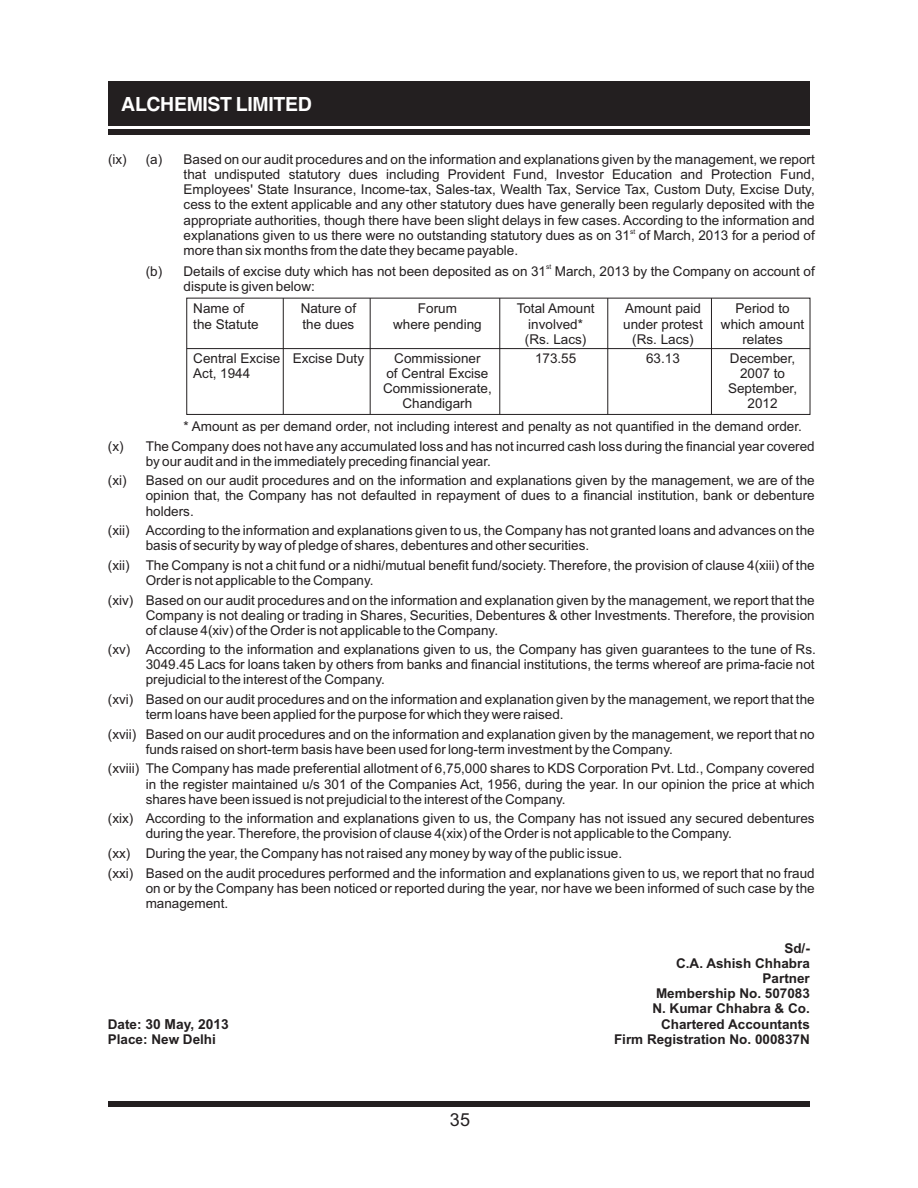
<style>
.page{position:relative;width:918px;height:1188px;background:#fff}
.page>*{position:absolute;margin:0;border:0;box-sizing:border-box;transform-origin:0 0}
.t1{font:700 19.5px "Helvetica";letter-spacing:-.02em;color:#fff}
.t2{font:18px "Arial";color:#231f20}
.t3{font:700 13.8px "Arial";color:#231f20}
.t4{font:13.5px/15.1px "Arial";color:#231f20}
.t5{font:700 13.5px/15.1px "Arial";color:#231f20;text-align:right}
.t6{font:6.75px "Arial";color:#231f20}
.s1{font-size:13.5px}
</style>
<div class="page">
<div style="left:108px;top:81px;width:702px;height:44px;background:#231f20"></div>
<div style="left:108px;top:129px;width:702px;height:6px;background:#231f20"></div>
<div style="left:108px;top:1102px;width:702px;height:5px;background:#231f20"></div>
<div style="left:186px;top:298px;width:624px;height:117px;border:1px solid #231f20"></div>
<hr style="left:283px;top:298px;width:1px;height:116px;background:#231f20">
<hr style="left:370px;top:298px;width:1px;height:116px;background:#231f20">
<hr style="left:499px;top:298px;width:1px;height:116px;background:#231f20">
<hr style="left:607px;top:298px;width:1px;height:116px;background:#231f20">
<hr style="left:711px;top:298px;width:1px;height:116px;background:#231f20">
<hr style="left:187px;top:348px;width:623px;height:1px;background:#231f20">
<h1 class="t1" style="left:121px;top:97px;width:192px">ALCHEMIST LIMITED</h1>
<p class="t4" style="left:108px;top:153px;width:56px">(ix) (a)</p>
<p class="t4" style="left:184px;top:153px;width:633px;text-align:justify">Based on our audit procedures and on the information and explanations given by the management, we report that undisputed statutory dues including Provident Fund, Investor Education and Protection Fund, Employees' State Insurance, Income-tax, Sales-tax, Wealth Tax, Service Tax, Custom Duty, Excise Duty, cess to the extent applicable and any other statutory dues have generally been regularly deposited with the appropriate authorities, though there have been slight delays in few cases. According to the information and</p>
<p class="t6" style="left:630px;top:229px;width:7px">st</p>
<p class="t4" style="left:184px;top:229px;width:633px">explanations given to us there were no outstanding statutory dues as on 31 of March, 2013 for a period of more than six months from the date they became payable.</p>
<p class="t6" style="left:546px;top:264px;width:7px">st</p>
<p class="t4" style="left:184px;top:265px;width:633px;text-indent:-38px">(b) Details of excise duty which has not been deposited as on 31 March, 2013 by the Company on account of dispute is given below:</p>
<p class="t4" style="left:193px;top:302px;width:53px">Name of</p>
<p class="t4" style="left:301px;top:302px;width:57px">Nature of</p>
<p class="t4" style="left:418px;top:302px;width:41px">Forum</p>
<p class="t4" style="left:517px;top:302px;width:80px">Total Amount</p>
<p class="t4" style="left:625px;top:302px;width:77px">Amount paid</p>
<p class="t4" style="left:736px;top:302px;width:56px">Period to</p>
<p class="t4" style="left:193px;top:317px;width:67px">the Statute</p>
<p class="t4" style="left:303px;top:317px;width:53px">the dues</p>
<p class="t4" style="left:393px;top:317px;width:90px">where pending</p>
<p class="t4" style="left:528px;top:317px;width:56px">involved*</p>
<p class="t4" style="left:623px;top:317px;width:81px">under protest</p>
<p class="t4" style="left:721px;top:317px;width:85px">which amount</p>
<p class="t4" style="left:525px;top:333px;width:63px">(Rs. Lacs)</p>
<p class="t4" style="left:632px;top:333px;width:63px">(Rs. Lacs)</p>
<p class="t4" style="left:742px;top:333px;width:42px">relates</p>
<p class="t4" style="left:193px;top:352px;width:172px">Central Excise Excise Duty</p>
<p class="t4" style="left:394px;top:352px;width:88px">Commissioner</p>
<p class="t4" style="left:535px;top:352px;width:43px">173.55</p>
<p class="t4" style="left:646px;top:352px;width:35px">63.13</p>
<p class="t4" style="left:730px;top:352px;width:67px">December,</p>
<p class="t4" style="left:193px;top:367px;width:59px">Act, 1944</p>
<p class="t4" style="left:386px;top:367px;width:104px">of Central Excise</p>
<p class="t4" style="left:740px;top:367px;width:47px">2007 to</p>
<p class="t4" style="left:383px;top:382px;width:110px">Commissionerate,</p>
<p class="t4" style="left:728px;top:382px;width:71px">September,</p>
<p class="t4" style="left:403px;top:397px;width:71px">Chandigarh</p>
<p class="t4" style="left:748px;top:397px;width:32px">2012</p>
<p class="t4" style="left:108px;top:418px;width:708px;line-height:19.6px;text-indent:76px">* Amount as per demand order, not including interest and penalty as not quantified in the demand order. (x) The Company does not have any accumulated loss and has not incurred cash loss during the financial year covered</p>
<p class="t4" style="left:108px;top:452px;width:708px;line-height:19.6px;text-indent:38px">by our audit and in the immediately preceding financial year.<br>(xi) Based on our audit procedures and on the information and explanations given by the management, we are of the</p>
<p class="t4" style="left:146px;top:489px;width:670px">opinion that, the Company has not defaulted in repayment of dues to a financial institution, bank or debenture holders.</p>
<p class="t4" style="left:146px;top:524px;width:670px;text-indent:-38px">(xii) According to the information and explanations given to us, the Company has not granted loans and advances on the basis of security by way of pledge of shares, debentures and other securities.</p>
<p class="t4" style="left:146px;top:559px;width:670px;text-indent:-38px">(xii) The Company is not a chit fund or a nidhi/mutual benefit fund/society. Therefore, the provision of clause 4(xiii) of the<br>Order is not applicable to the Company.</p>
<p class="t4" style="left:146px;top:593px;width:670px;text-align:justify;text-indent:-38px">(xiv) Based on our audit procedures and on the information and explanation given by the management, we report that the Company is not dealing or trading in Shares, Securities, Debentures &amp; other Investments. Therefore, the provision of clause 4(xiv) of the Order is not applicable to the Company.</p>
<p class="t4" style="left:146px;top:643px;width:672px;text-align:justify;text-indent:-38px">(xv) According to the information and explanations given to us, the Company has given guarantees to the tune of Rs.<br>3049.45 Lacs for loans taken by others from banks and financial institutions, the terms whereof are prima-facie not prejudicial to the interest of the Company.</p>
<p class="t4" style="left:146px;top:693px;width:670px;text-indent:-38px">(xvi) Based on our audit procedures and on the information and explanation given by the management, we report that the term loans have been applied for the purpose for which they were raised.</p>
<p class="t4" style="left:146px;top:728px;width:670px;text-indent:-38px">(xvii) Based on our audit procedures and on the information and explanation given by the management, we report that no funds raised on short-term basis have been used for long-term investment by the Company.</p>
<p class="t4" style="left:146px;top:762px;width:670px;text-align:justify;text-indent:-38px">(xviii) The Company has made preferential allotment of 6,75,000 shares to KDS Corporation Pvt. Ltd., Company covered in the register maintained u/s 301 of the Companies Act, 1956, during the year. In our opinion the price at which shares have been issued is not prejudicial to the interest of the Company.</p>
<p class="t4" style="left:146px;top:812px;width:670px;text-indent:-38px">(xix) According to the information and explanations given to us, the Company has not issued any secured debentures during the year. Therefore, the provision of clause 4(xix) of the Order is not applicable to the Company.</p>
<p class="t4" style="left:108px;top:845px;width:708px;line-height:19.6px">(xx) During the year, the Company has not raised any money by way of the public issue.<br>(xxi) Based on the audit procedures performed and the information and explanations given to us, we report that no fraud</p>
<p class="t4" style="left:146px;top:882px;width:670px">on or by the Company has been noticed or reported during the year, nor have we been informed of such case by the management.</p>
<p class="t5" style="left:652px;top:942px;width:159px">Sd/-<br>C.A. Ashish Chhabra<br>Partner<br>Membership No. 507083<br>N. Kumar Chhabra &amp; Co.</p>
<p class="t3" style="left:108px;top:1019px;width:122px"><span class="s1">Date:</span> 30 May, 2013</p>
<p class="t5" style="left:661px;top:1018px;width:150px">Chartered Accountants</p>
<p class="t5" style="left:108px;top:1033px;width:110px">Place: New Delhi</p>
<p class="t5" style="left:614px;top:1033px;width:197px">Firm Registration No. 000837N</p>
<h2 class="t2" style="left:450px;top:1113px;width:22px">35</h2>
</div>
